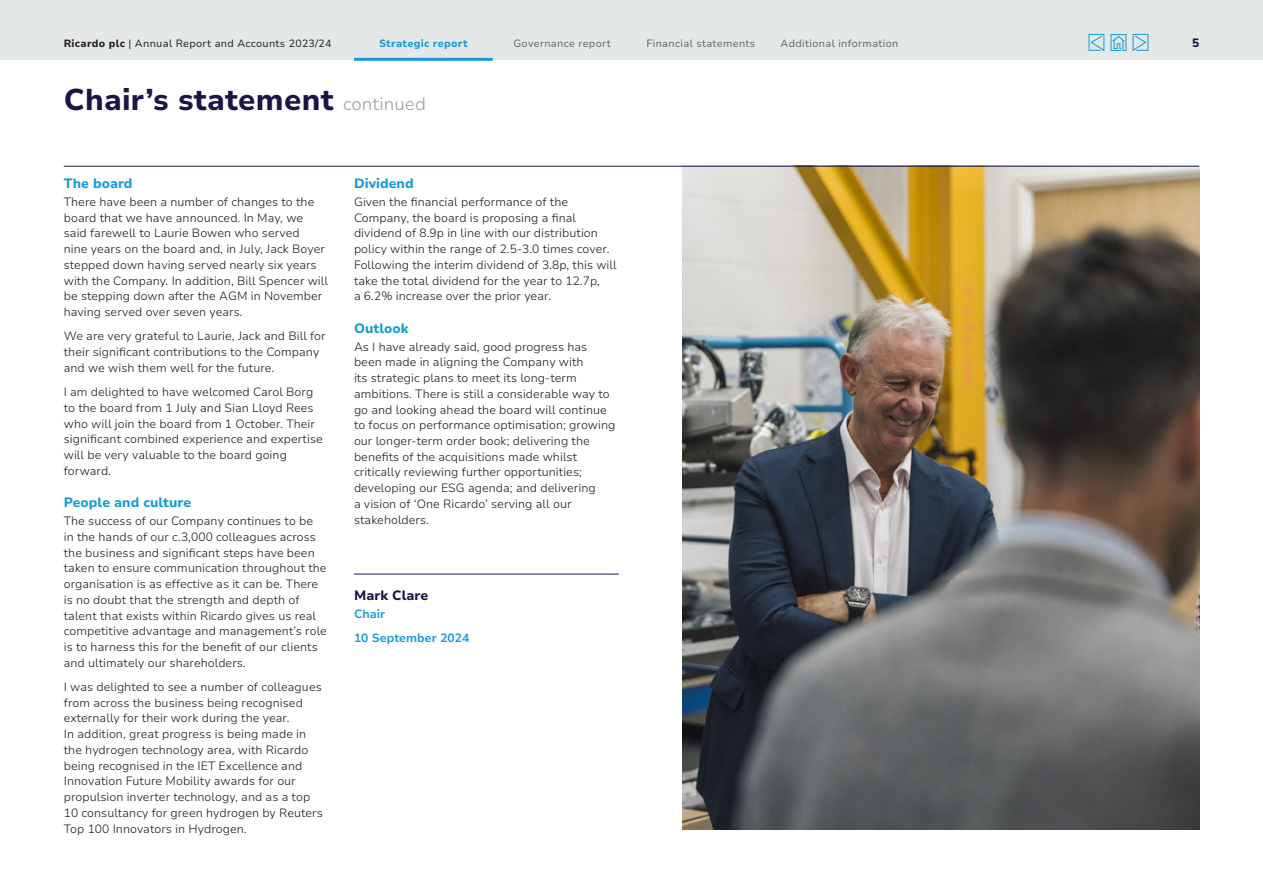
<style>
.page{position:relative;width:1263px;height:893px;background:#fff}
.page>*{position:absolute;margin:0;border:0;box-sizing:border-box;transform-origin:0 0}
.t1{font:800 30px "Nunito Sans 10 pt";letter-spacing:.01em;color:#1a1546}
.t2{font:800 13.5px "Nunito Sans 10 pt";letter-spacing:.005em;color:#149bd8}
.t3{font:800 13.5px "Nunito Sans 10 pt";letter-spacing:.005em;color:#1a1546}
.t4{font:300 12px/15.8px "Nunito Sans 10 pt";letter-spacing:.005em;color:#231f20}
.t5{font:700 12px/24.3px "Nunito Sans 10 pt";letter-spacing:.005em;color:#149bd8}
.t6{font:800 12px "Nunito Sans 10 pt";color:#1a1546}
.t7{font:10.5px "Nunito Sans 10 pt";letter-spacing:.03em;color:#636366}
.t8{font:10.5px "Nunito Sans 10 pt";letter-spacing:.03em;color:#231f20}
.t9{font:800 10.5px "Nunito Sans 10 pt";letter-spacing:.03em;color:#149bd8}
.s1{font-weight:800}
.s2{font-weight:300;font-size:18px;color:#98a3a7}
</style>
<div class="page">
<div style="left:0;top:0;width:1263px;height:60px;background:#e5e8e8"></div>
<img style="left:682px;top:167px;width:517px;height:662px">
<hr style="left:64px;top:166px;width:1135px;height:1px;background:#1a1546">
<hr style="left:354px;top:574px;width:265px;height:1px;background:#1a1546">
<svg style="left:1088px;top:34px;width:61px;height:17px"></svg>
<hr style="left:354px;top:58px;width:139px;height:3px;background:#149bd8">
<p class="t8" style="left:64px;top:36px;width:269px"><span class="s1">Ricardo plc</span> | Annual Report and Accounts 2023/24</p>
<p class="t9" style="left:379px;top:36px;width:90px">Strategic report</p>
<p class="t7" style="left:513px;top:36px;width:99px">Governance report</p>
<p class="t7" style="left:646px;top:36px;width:110px">Financial statements</p>
<p class="t7" style="left:781px;top:36px;width:119px">Additional information</p>
<p class="t6" style="left:1192px;top:34px;width:9px">5</p>
<h1 class="t1" style="left:64px;top:79px;width:364px">Chair’s statement <span class="s2">continued</span></h1>
<p class="t2" style="left:64px;top:174px;width:70px">The board</p>
<p class="t4" style="left:64px;top:193px;width:266px">There have been a number of changes to the board that we have announced. In May, we said farewell to Laurie Bowen who served<br>nine years on the board and, in July, Jack Boyer stepped down having served nearly six years with the Company. In addition, Bill Spencer will be stepping down after the AGM in November having served over seven years.</p>
<p class="t4" style="left:64px;top:328px;width:263px">We are very grateful to Laurie, Jack and Bill for their significant contributions to the Company and we wish them well for the future.</p>
<p class="t4" style="left:64px;top:384px;width:260px">I am delighted to have welcomed Carol Borg to the board from 1 July and Sian Lloyd Rees who will join the board from 1 October. Their significant combined experience and expertise will be very valuable to the board going forward.</p>
<p class="t2" style="left:64px;top:493px;width:129px">People and culture</p>
<p class="t4" style="left:64px;top:513px;width:265px">The success of our Company continues to be<br>in the hands of our c.3,000 colleagues across the business and significant steps have been taken to ensure communication throughout the organisation is as effective as it can be. There is no doubt that the strength and depth of talent that exists within Ricardo gives us real competitive advantage and management’s role is to harness this for the benefit of our clients and ultimately our shareholders.</p>
<p class="t4" style="left:64px;top:678px;width:261px">I was delighted to see a number of colleagues from across the business being recognised externally for their work during the year.<br>In addition, great progress is being made in the hydrogen technology area, with Ricardo being recognised in the IET Excellence and Innovation Future Mobility awards for our propulsion inverter technology, and as a top 10 consultancy for green hydrogen by Reuters Top 100 Innovators in Hydrogen.</p>
<p class="t2" style="left:354px;top:174px;width:61px">Dividend</p>
<p class="t4" style="left:354px;top:193px;width:264px">Given the financial performance of the Company, the board is proposing a final dividend of 8.9p in line with our distribution policy within the range of 2.5-3.0 times cover.<br>Following the interim dividend of 3.8p, this will take the total dividend for the year to 12.7p,<br>a 6.2% increase over the prior year.</p>
<p class="t2" style="left:354px;top:318px;width:56px">Outlook</p>
<p class="t4" style="left:354px;top:338px;width:263px">As I have already said, good progress has been made in aligning the Company with<br>its strategic plans to meet its long-term ambitions. There is still a considerable way to go and looking ahead the board will continue to focus on performance optimisation; growing our longer-term order book; delivering the benefits of the acquisitions made whilst critically reviewing further opportunities; developing our ESG agenda; and delivering<br>a vision of ‘One Ricardo’ serving all our stakeholders.</p>
<p class="t3" style="left:354px;top:586px;width:76px">Mark Clare</p>
<p class="t5" style="left:354px;top:601px;width:117px">Chair<br>10 September 2024</p>
</div>
